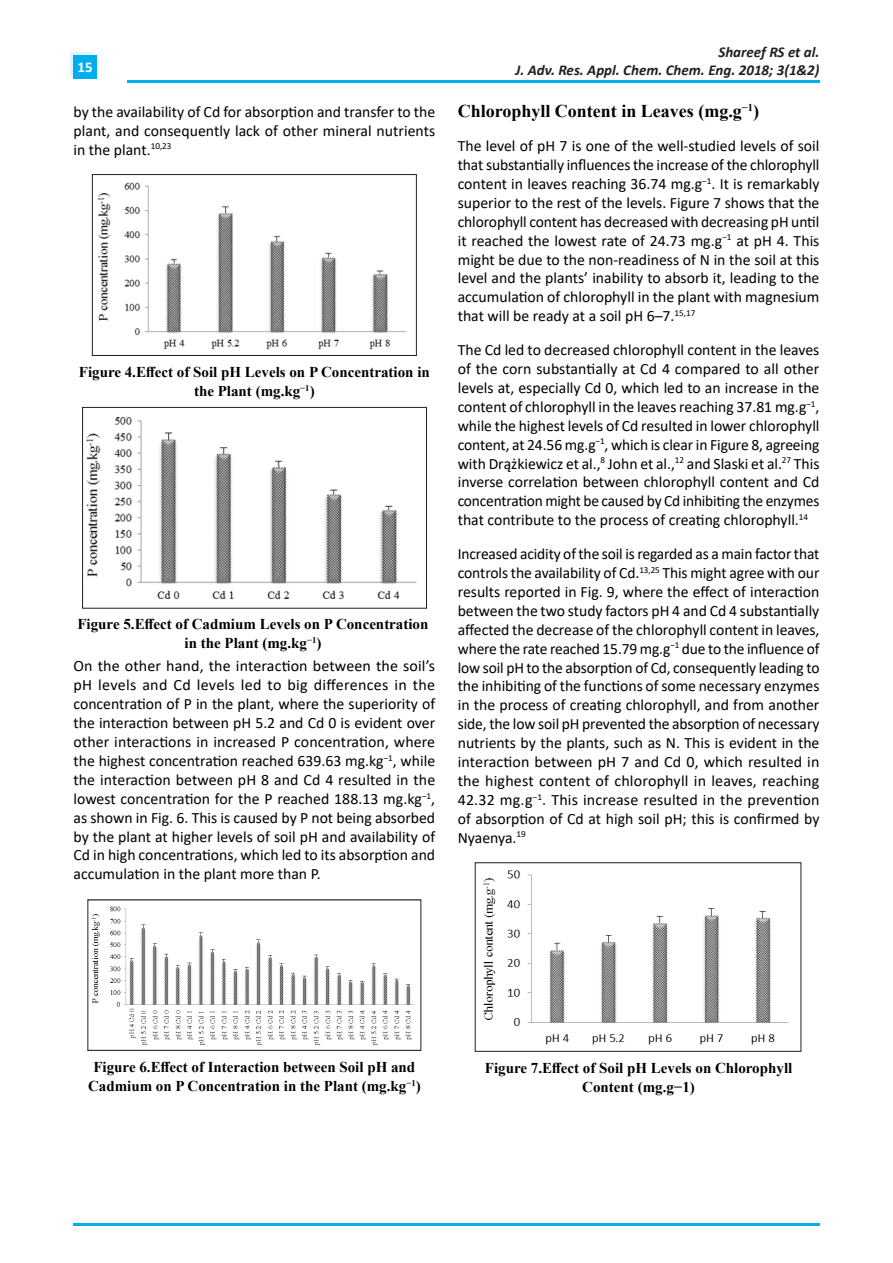
<style>
.page{position:relative;width:893px;height:1263px;background:#fff}
.page>*{position:absolute;margin:0;border:0;box-sizing:border-box;transform-origin:0 0}
.t1{font:700 18px "Times New Roman";color:#000}
.t2{font:15.75px/18.9px "Calibri";color:#000;text-align:justify}
.List_Paragraph{font:700 15px/18.9px "Times New Roman";color:#000;text-align:center}
.t3{font:italic 700 15px/18.9px "Calibri";color:#231f20;text-align:right}
.t4{font:700 15px "Calibri";color:#fff}
</style>
<div class="page">
<svg style="left:71px;top:52px;width:23px;height:23px"></svg>
<div style="left:74px;top:55px;width:23px;height:23px;background:#00aeef"></div>
<hr style="left:127px;top:81px;width:692px;height:2px;background:#00aeef">
<hr style="left:73px;top:1223px;width:746px;height:2px;background:#00aeef">
<img style="left:97px;top:182px;width:310px;height:168px">
<div style="left:92px;top:174px;width:325px;height:182px;border:1px solid #231f20"></div>
<img style="left:91px;top:906px;width:323px;height:139px">
<div style="left:87px;top:899px;width:334px;height:152px;border:1px solid #231f20"></div>
<img style="left:86px;top:416px;width:331px;height:184px">
<div style="left:82px;top:407px;width:345px;height:202px;border:1px solid #231f20"></div>
<img style="left:483px;top:870px;width:306px;height:175px">
<div style="left:475px;top:862px;width:326px;height:190px;border:1px solid #231f20"></div>
<p class="t4" style="left:77px;top:57px;width:17px">15</p>
<p class="t3" style="left:516px;top:42px;width:305px">Shareef RS et al.<br>J. Adv. Res. Appl. Chem. Chem. Eng. 2018; 3(1&amp;2)</p>
<p class="t2" style="left:74px;top:102px;width:363px">by the availability of Cd for absorption and transfer to the plant, and consequently lack of other mineral nutrients in the plant.<sup>10,23</sup></p>
<p class="t1" style="left:458px;top:98px;width:303px">Chlorophyll Content in Leaves (mg.g<sup>−1</sup>)</p>
<p class="t2" style="left:458px;top:136px;width:363px">The level of pH 7 is one of the well-studied levels of soil that substantially influences the increase of the chlorophyll content in leaves reaching 36.74 mg.g<sup>−1</sup>. It is remarkably superior to the rest of the levels. Figure 7 shows that the chlorophyll content has decreased with decreasing pH until it reached the lowest rate of 24.73 mg.g<sup>−1</sup> at pH 4. This might be due to the non-readiness of N in the soil at this level and the plants’ inability to absorb it, leading to the accumulation of chlorophyll in the plant with magnesium that will be ready at a soil pH 6–7.<sup>15,17</sup></p>
<p class="t2" style="left:458px;top:340px;width:363px">The Cd led to decreased chlorophyll content in the leaves of the corn substantially at Cd 4 compared to all other levels at, especially Cd 0, which led to an increase in the content of chlorophyll in the leaves reaching 37.81 mg.g<sup>−1</sup>, while the highest levels of Cd resulted in lower chlorophyll content, at 24.56 mg.g<sup>−1</sup>, which is clear in Figure 8, agreeing with Drążkiewicz et al.,<sup>8</sup> John et al.,<sup>12</sup> and Slaski et al.<sup>27</sup> This inverse correlation between chlorophyll content and Cd concentration might be caused by Cd inhibiting the enzymes that contribute to the process of creating chlorophyll.<sup>14</sup></p>
<p class="t2" style="left:458px;top:544px;width:363px">Increased acidity of the soil is regarded as a main factor that controls the availability of Cd.<sup>13,25</sup> This might agree with our results reported in Fig. 9, where the effect of interaction between the two study factors pH 4 and Cd 4 substantially affected the decrease of the chlorophyll content in leaves, where the rate reached 15.79 mg.g<sup>−1</sup> due to the influence of low soil pH to the absorption of Cd, consequently leading to the inhibiting of the functions of some necessary enzymes in the process of creating chlorophyll, and from another side, the low soil pH prevented the absorption of necessary nutrients by the plants, such as N. This is evident in the interaction between pH 7 and Cd 0, which resulted in the highest content of chlorophyll in leaves, reaching 42.32 mg.g<sup>−1</sup>. This increase resulted in the prevention of absorption of Cd at high soil pH; this is confirmed by Nyaenya.<sup>19</sup></p>
<p class="List_Paragraph" style="left:79px;top:362px;width:353px">Figure 4.Effect of Soil pH Levels on P Concentration in the Plant (mg.kg<sup>−1</sup>)</p>
<p class="List_Paragraph" style="left:77px;top:614px;width:352px">Figure 5.Effect of Cadmium Levels on P Concentration in the Plant (mg.kg<sup>−1</sup>)</p>
<p class="t2" style="left:74px;top:656px;width:363px">On the other hand, the interaction between the soil’s pH levels and Cd levels led to big differences in the concentration of P in the plant, where the superiority of the interaction between pH 5.2 and Cd 0 is evident over other interactions in increased P concentration, where the highest concentration reached 639.63 mg.kg<sup>−1</sup>, while the interaction between pH 8 and Cd 4 resulted in the lowest concentration for the P reached 188.13 mg.kg<sup>−1</sup>, as shown in Fig. 6. This is caused by P not being absorbed by the plant at higher levels of soil pH and availability of Cd in high concentrations, which led to its absorption and accumulation in the plant more than P.</p>
<p class="List_Paragraph" style="left:88px;top:1057px;width:334px">Figure 6.Effect of Interaction between Soil pH and<br>Cadmium on P Concentration in the Plant (mg.kg<sup>−1</sup>)</p>
<p class="List_Paragraph" style="left:485px;top:1058px;width:309px">Figure 7.Effect of Soil pH Levels on Chlorophyll<br>Content (mg.g−1)</p>
</div>
